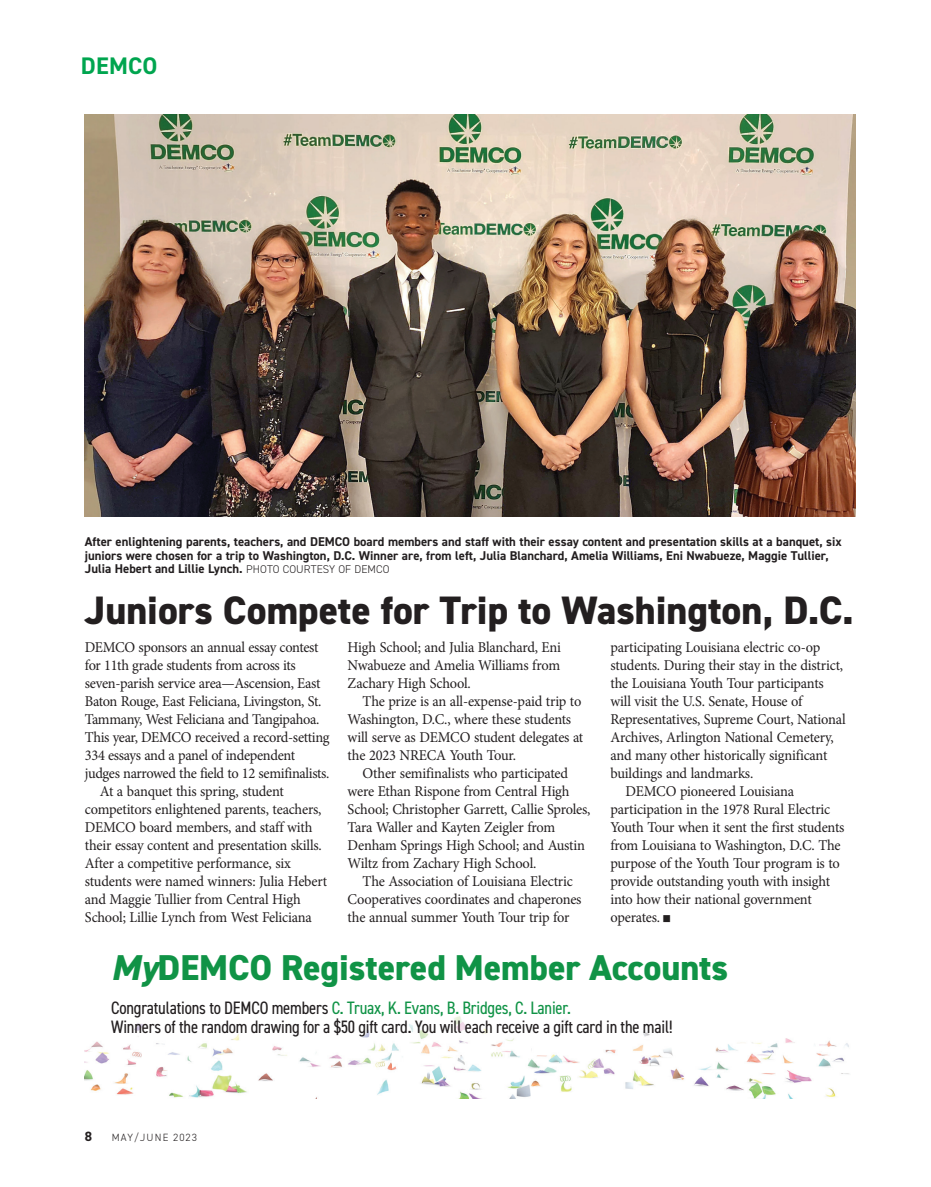
<style>
.page{position:relative;width:931px;height:1187px;background:#fff}
.page>*{position:absolute;margin:0;border:0;box-sizing:border-box;transform-origin:0 0}
.t1{font:800 39.75px "DIN2014";color:#231f20}
.t2{font:800 36px "DIN2014";color:#109346}
.t3{font:700 24px "DIN2014";letter-spacing:.01em;color:#00a54f}
.t4{font:condensed 18px/19.5px "DIN2014";letter-spacing:-.01em;color:#231f20}
.t5{font:15px/18px "Minion Pro";letter-spacing:-.02em;color:#231f20;scale:.96 1}
.t6{font:700 13.5px "DIN2014";color:#231f20}
.t7{font:700 12.75px/13.5px "DIN2014";color:#231f20}
.t8{font:300 10.5px "DIN2014";letter-spacing:.105em;color:#231f20}
.s1{font-weight:300;font-size:11.25px}
.s2{font-style:italic}
.s3{color:#109346}
</style>
<div class="page">
<img style="left:85px;top:115px;width:769px;height:402px">
<img style="left:85px;top:1016px;width:764px;height:82px">
<h3 class="t3" style="left:81px;top:50px;width:78px">DEMCO</h3>
<p class="t7" style="left:85px;top:535px;width:758px">After enlightening parents, teachers, and DEMCO board members and staff with their essay content and presentation skills at a banquet, six juniors were chosen for a trip to Washington, D.C. Winner are, from left, Julia Blanchard, Amelia Williams, Eni Nwabueze, Maggie Tullier,<br>Julia Hebert and Lillie Lynch. <span class="s1">PHOTO COURTESY OF DEMCO</span></p>
<h1 class="t1" style="left:85px;top:584px;width:770px">Juniors Compete for Trip to Washington, D.C.</h1>
<p class="t5" style="left:85px;top:638px;width:245px">DEMCO sponsors an annual essay contest</p>
<p class="t5" style="left:85px;top:656px;width:221px">for 11th grade students from across its</p>
<p class="t5" style="left:85px;top:674px;width:247px">seven-parish service area—Ascension, East</p>
<p class="t5" style="left:85px;top:692px;width:248px">Baton Rouge, East Feliciana, Livingston, St.</p>
<p class="t5" style="left:85px;top:710px;width:246px">Tammany, West Feliciana and Tangipahoa.</p>
<p class="t5" style="left:85px;top:728px;width:256px">This year, DEMCO received a record-setting</p>
<p class="t5" style="left:85px;top:746px;width:220px">334 essays and a panel of independent</p>
<p class="t5" style="left:85px;top:764px;width:256px">judges narrowed the field to 12 semifinalists.</p>
<p class="t5" style="left:100px;top:782px;width:193px">At a banquet this spring, student</p>
<p class="t5" style="left:85px;top:800px;width:248px">competitors enlightened parents, teachers,</p>
<p class="t5" style="left:85px;top:818px;width:238px">DEMCO board members, and staff with</p>
<p class="t5" style="left:85px;top:836px;width:248px">their essay content and presentation skills.</p>
<p class="t5" style="left:85px;top:854px;width:216px">After a competitive performance, six</p>
<p class="t5" style="left:85px;top:872px;width:254px">students were named winners: Julia Hebert</p>
<p class="t5" style="left:85px;top:890px;width:226px">and Maggie Tullier from Central High</p>
<p class="t5" style="left:85px;top:908px;width:238px">School; Lillie Lynch from West Feliciana</p>
<p class="t5" style="left:347px;top:638px;width:224px;text-align:justify">High School; and Julia Blanchard, Eni Nwabueze and Amelia Williams from Zachary High School.</p>
<p class="t5" style="left:347px;top:692px;width:247px;text-indent:15px">The prize is an all-expense-paid trip to Washington, D.C., where these students will serve as DEMCO student delegates at the 2023 NRECA Youth Tour.</p>
<p class="t5" style="left:347px;top:764px;width:254px;text-indent:15px">Other semifinalists who participated were Ethan Rispone from Central High School; Christopher Garrett, Callie Sproles, Tara Waller and Kayten Zeigler from Denham Springs High School; and Austin Wiltz from Zachary High School.</p>
<p class="t5" style="left:347px;top:872px;width:245px;text-indent:15px">The Association of Louisiana Electric<br>Cooperatives coordinates and chaperones the annual summer Youth Tour trip for</p>
<p class="t5" style="left:610px;top:638px;width:220px">participating Louisiana electric co-op</p>
<p class="t5" style="left:610px;top:656px;width:244px">students. During their stay in the district,</p>
<p class="t5" style="left:610px;top:674px;width:224px">the Louisiana Youth Tour participants</p>
<p class="t5" style="left:610px;top:692px;width:201px">will visit the U.S. Senate, House of</p>
<p class="t5" style="left:610px;top:710px;width:246px">Representatives, Supreme Court, National</p>
<p class="t5" style="left:610px;top:728px;width:234px">Archives, Arlington National Cemetery,</p>
<p class="t5" style="left:610px;top:746px;width:227px">and many other historically significant</p>
<p class="t5" style="left:610px;top:764px;width:150px">buildings and landmarks.</p>
<p class="t5" style="left:625px;top:782px;width:177px">DEMCO pioneered Louisiana</p>
<p class="t5" style="left:610px;top:800px;width:230px">participation in the 1978 Rural Electric</p>
<p class="t5" style="left:610px;top:818px;width:245px">Youth Tour when it sent the first students</p>
<p class="t5" style="left:610px;top:836px;width:241px">from Louisiana to Washington, D.C. The</p>
<p class="t5" style="left:610px;top:854px;width:240px">purpose of the Youth Tour program is to</p>
<p class="t5" style="left:610px;top:872px;width:230px">provide outstanding youth with insight</p>
<p class="t5" style="left:610px;top:890px;width:211px">into how their national government</p>
<p class="t5" style="left:610px;top:908px;width:64px">operates. ■</p>
<h2 class="t2" style="left:111px;top:943px;width:618px"><span class="s2">My</span>DEMCO Registered Member Accounts</h2>
<p class="t4" style="left:111px;top:997px;width:562px">Congratulations to DEMCO members <span class="s3">C. Truax, K. Evans, B. Bridges, C. Lanier.<br></span>Winners of the r andom drawing for a $50 gift card. You will each receive a gift card in the mail!</p>
<p class="t6" style="left:85px;top:1127px;width:9px">8</p>
<p class="t8" style="left:112px;top:1131px;width:86px">MAY/JUNE 2023</p>
</div>
